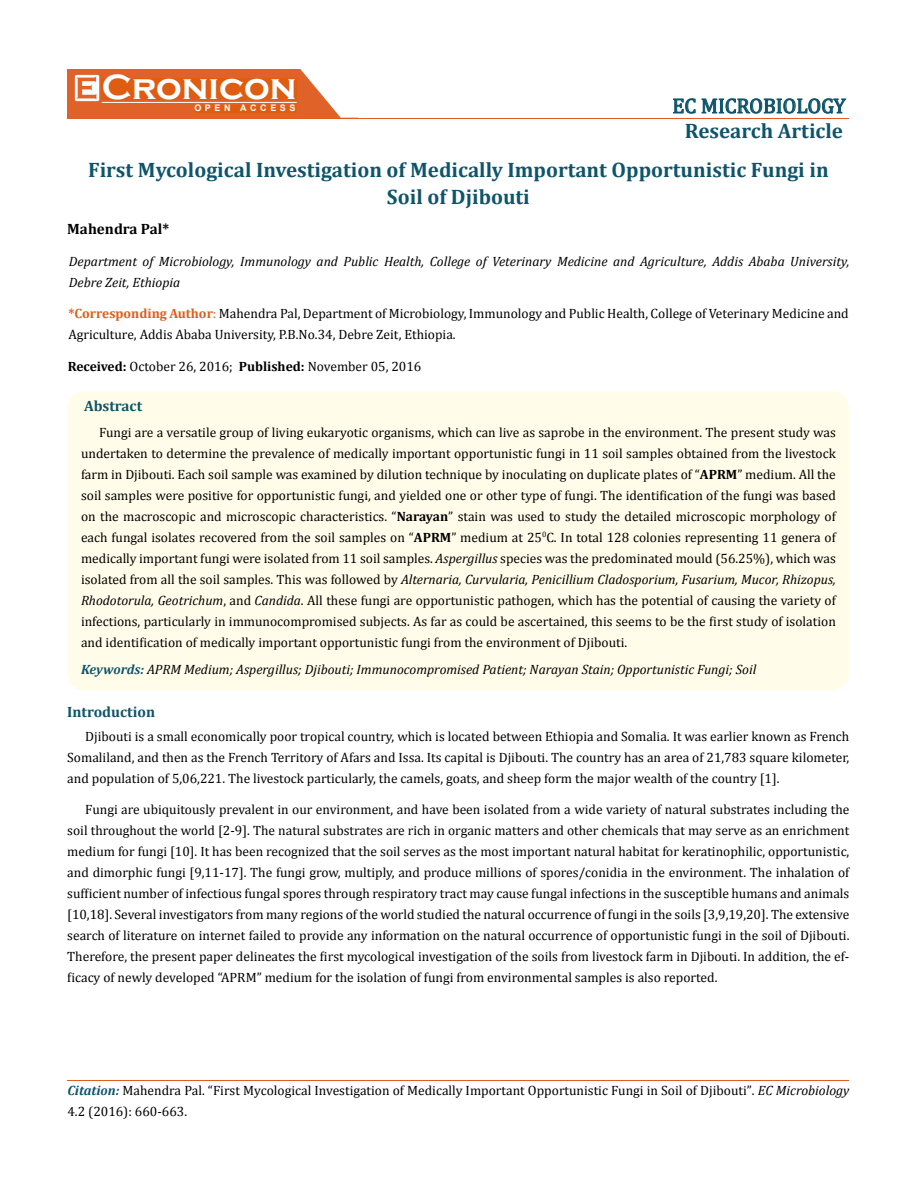
<style>
.page{position:relative;width:917px;height:1190px;background:#fff}
.page>*{position:absolute;margin:0;border:0;box-sizing:border-box;transform-origin:0 0}
.t1{font:700 36px "Copperplate Gothic";color:#fff}
.t2{font:700 21px/38.7px "Cambria";color:#0e546a}
.t3{font:21px "Cambria";color:#0e546a}
.t4{font:700 15px "Cambria";color:#0e546a}
.t5{font:700 15px "Cambria";color:#000}
.t6{font:13.5px/21px "Cambria";color:#000;text-align:justify}
.t7{font:italic 13.5px/21px "Cambria";color:#000}
.t8{font:700 9px "Arial";letter-spacing:.4em;color:#fff}
.s1{font-weight:700;color:#e05d1a}
.s2{color:#e05d1a}
.s3{font-weight:700}
.s4{font-style:italic}
.s5{font-weight:700;color:#0e546a}
.s6{font-weight:700;font-style:italic;color:#0e546a}
.s7{font-size:13.35px}
</style>
<div class="page">
<div style="left:67px;top:70px;width:290px;height:49px;background:#e06228"></div>
<svg style="left:300px;top:69px;width:58px;height:49px"></svg>
<img style="left:75px;top:75px;width:24px;height:26px">
<div style="left:102px;top:79px;width:195px;height:21px;background:#df5d11"></div>
<div style="left:194px;top:105px;width:103px;height:7px;background:#df5d11"></div>
<svg style="left:673px;top:98px;width:173px;height:16px"></svg>
<hr style="left:102px;top:102px;width:194px;height:1px;background:#fff">
<hr style="left:279px;top:118px;width:569px;height:1px;background:#e05d1a">
<hr style="left:67px;top:1080px;width:782px;height:1px;background:#e05d1a">
<div style="left:67px;top:391px;width:782px;height:299px;background:#fffde9;border-radius:18px"></div>
<h1 class="t1" style="left:102px;top:68px;width:196px">Cronicon</h1>
<p class="t8" style="left:194px;top:102px;width:103px">OPEN ACCESS</p>
<h2 class="t3" style="left:672px;top:93px;width:175px">EC MICROBIOLOGY</h2>
<h2 class="t2" style="left:88px;top:111px;width:756px;text-indent:596px">Research Article<br>First Mycological Investigation of Medically Important Opportunistic Fungi in</h2>
<h2 class="t2" style="left:387px;top:176px;width:144px">Soil of Djibouti</h2>
<p class="t5" style="left:67px;top:218px;width:103px">Mahendra Pal*</p>
<p class="t7" style="left:69px;top:250px;width:782px">Department of Microbiology, Immunology and Public Health, College of Veterinary Medicine and Agriculture, Addis Ababa University,<br>Debre Zeit, Ethiopia</p>
<p class="t6" style="left:68px;top:303px;width:781px"><span class="s1">*Corresponding Author</span><span class="s2">:</span> Mahendra Pal, Department of Microbiology, Immunology and Public Health, College of Veterinary Medicine and<br>Agriculture, Addis Ababa University, P.B.No.34, Debre Zeit, Ethiopia.</p>
<p class="t6" style="left:68px;top:356px;width:355px"><span class="s3">Received:</span> October 26, 2016; <span class="s3">Published:</span> November 05, 2016</p>
<p class="t4" style="left:84px;top:395px;width:60px">Abstract</p>
<p class="t6" style="left:81px;top:421px;width:756px;text-indent:18px">Fungi are a versatile group of living eukaryotic organisms, which can live as saprobe in the environment. The present study was undertaken to determine the prevalence of medically important opportunistic fungi in 11 soil samples obtained from the livestock farm in Djibouti. Each soil sample was examined by dilution technique by inoculating on duplicate plates of “<span class="s3">APRM</span>” medium. All the soil samples were positive for opportunistic fungi, and yielded one or other type of fungi. The identification of the fungi was based on the macroscopic and microscopic characteristics. “<span class="s3">Narayan</span>” stain was used to study the detailed microscopic morphology of each fungal isolates recovered from the soil samples on “<span class="s3">APRM</span>” medium at 25<sup>0</sup>C. In total 128 colonies representing 11 genera of medically important fungi were isolated from 11 soil samples. <span class="s4">Aspergillus</span> species was the predominated mould (56.25%), which was isolated from all the soil samples. This was followed by <span class="s4">Alternaria, Curvularia, Penicillium Cladosporium, Fusarium, Mucor, Rhizopus, Rhodotorula, Geotrichum</span>, and <span class="s4">Candida</span>. All these fungi are opportunistic pathogen, which has the potential of causing the variety of infections, particularly in immunocompromised subjects. As far as could be ascertained, this seems to be the first study of isolation and identification of medically important opportunistic fungi from the environment of Djibouti.</p>
<p class="t7" style="left:81px;top:658px;width:676px"><span class="s5">Keywords:</span> APRM Medium; Aspergillus; Djibouti; Immunocompromised Patient; Narayan Stain; Opportunistic Fungi; Soil</p>
<p class="t4" style="left:67px;top:701px;width:89px">Introduction</p>
<p class="t6" style="left:67px;top:725px;width:783px;text-indent:18px">Djibouti is a small economically poor tropical country, which is located between Ethiopia and Somalia. It was earlier known as French Somaliland, and then as the French Territory of Afars and Issa. Its capital is Djibouti. The country has an area of 21,783 square kilometer, and population of 5,06,221. The livestock particularly, the camels, goats, and sheep form the major wealth of the country [1].</p>
<p class="t6" style="left:67px;top:798px;width:783px;text-indent:18px">Fungi are ubiquitously prevalent in our environment, and have been isolated from a wide variety of natural substrates including the soil throughout the world [2-9]. The natural substrates are rich in organic matters and other chemicals that may serve as an enrichment medium for fungi [10]. It has been recognized that the soil serves as the most important natural habitat for keratinophilic, opportunistic, and dimorphic fungi [9,11-17]. The fungi grow, multiply, and produce millions of spores/conidia in the environment. The inhalation of sufficient number of infectious fungal spores through respiratory tract may cause fungal infections in the susceptible humans and animals [10,18]. Several investigators from many regions of the world studied the natural occurrence of fungi in the soils [3,9,19,20]. The extensive search of literature on internet failed to provide any information on the natural occurrence of opportunistic fungi in the soil of Djibouti.<br>Therefore, the present paper delineates the first mycological investigation of the soils from livestock farm in Djibouti. In addition, the ef&shy;ficacy of newly developed “APRM” medium for the isolation of fungi from environmental samples is also reported.</p>
<p class="t6" style="left:67px;top:1079px;width:783px"><span class="s6">Citation:</span> Mahendra Pal. “First Mycological Investigation of Medically Important Opportunistic Fungi in Soil of Djibouti”<span class="s7">.</span> <span class="s4">EC Microbiology<br></span><span class="s7">4</span>.2 (2016): 660-663.</p>
</div>
